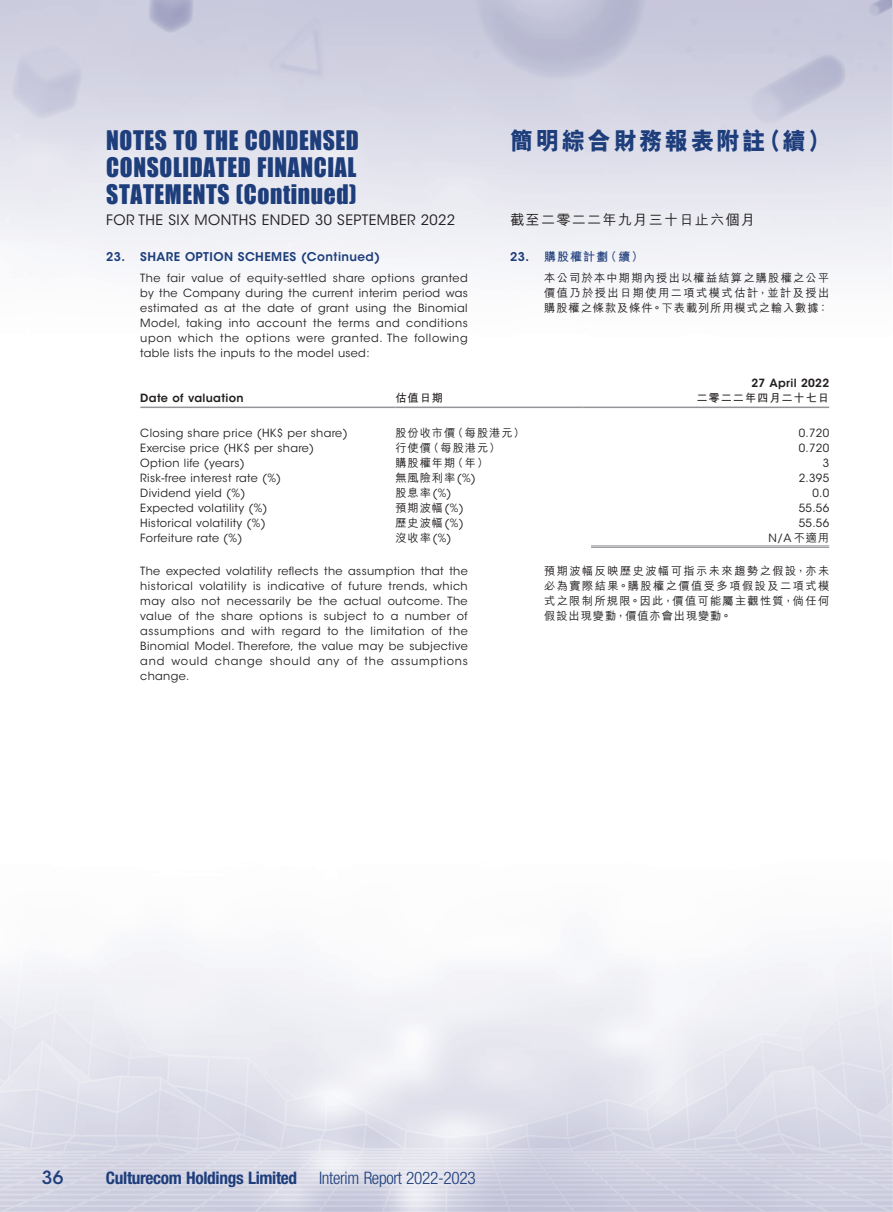
<style>
.page{position:relative;width:893px;height:1212px;background:#fff}
.page>*{position:absolute;margin:0;border:0;box-sizing:border-box;transform-origin:0 0}
.t1{font:24.75px/27px "Impact";letter-spacing:.025em;color:#1d3d7b;text-align:justify;scale:.95 1}
.t2{font:800 24.75px "M Hei HK";letter-spacing:.095em;color:#1d3d7b;scale:.95 1}
.t3{font:500 18px "ITC Avant Garde Std";color:#1d3d7b}
.t4{font:700 condensed 17.25px "Helvetica Neue LT Std";letter-spacing:-.02em;color:#1d3d7b}
.t5{font:300 condensed 17.25px "Helvetica Neue LT Std";letter-spacing:-.02em;color:#1d3d7b}
.t6{font:14.25px "ITC Avant Garde Std";letter-spacing:.03em;color:#231f20}
.t7{font:500 14.25px "M Hei HK";letter-spacing:.08em;color:#231f20}
.t8{font:600 12px "ITC Avant Garde Std";letter-spacing:.035em;color:#1d3d7b}
.t9{font:700 12px "M Hei HK";letter-spacing:.08em;color:#1d3d7b}
.t10{font:11.25px/15px "ITC Avant Garde Std";letter-spacing:.03em;color:#231f20;text-align:justify}
.t11{font:500 11.25px/15px "M Hei HK";letter-spacing:.08em;color:#231f20;text-align:justify}
.t12{font:600 11.25px "ITC Avant Garde Std";letter-spacing:.03em;color:#231f20}
.t13{font:700 11.25px "M Hei HK";letter-spacing:.08em;color:#231f20}
.s1{font-family:"ITC Avant Garde Std";font-weight:600}
.s2{font-family:"ITC Avant Garde Std";font-weight:400}
.s3{font-family:"M Hei HK";font-weight:500}
</style>
<div class="page">
<hr style="left:140px;top:407px;width:255px;height:1px;background:#939598">
<hr style="left:395px;top:407px;width:188px;height:1px;background:#939598">
<hr style="left:583px;top:407px;width:246px;height:1px;background:#939598">
<hr style="left:591px;top:545px;width:238px;height:1px;background:#939598">
<hr style="left:591px;top:547px;width:238px;height:1px;background:#939598">
<h1 class="t1" style="left:106px;top:126px;width:267px">NOTES TO THE CONDENSED CONSOLIDATED FINANCIAL STATEMENTS (Continued)</h1>
<p class="t6" style="left:106px;top:211px;width:350px">FOR THE SIX MONTHS ENDED 30 SEPTEMBER 2022</p>
<p class="t8" style="left:106px;top:249px;width:275px">23. SHARE OPTION SCHEMES (Continued)</p>
<p class="t10" style="left:140px;top:271px;width:329px">The fair value of equity-settled share options granted by the Company during the current interim period was estimated as at the date of grant using the Binomial Model, taking into account the terms and conditions upon which the options were granted. The following table lists the inputs to the model used:</p>
<h1 class="t2" style="left:510px;top:128px;width:339px">簡明綜合財務報表附註（續）</h1>
<p class="t7" style="left:510px;top:209px;width:246px">截至二零二二年九月三十日止六個月</p>
<p class="t9" style="left:510px;top:248px;width:135px"><span class="s1">23.</span> 購股權計劃（續）</p>
<p class="t11" style="left:544px;top:269px;width:286px">本公司於本中期期內授出以權益結算之購股權之公平價值乃於授出日期使用二項式模式估計，並計及授出購股權之條款及條件。下表載列所用模式之輸入數據：</p>
<p class="t12" style="left:751px;top:376px;width:79px">27 April 2022</p>
<p class="t12" style="left:140px;top:391px;width:105px">Date of valuation</p>
<p class="t13" style="left:395px;top:390px;width:49px">估值日期</p>
<p class="t13" style="left:696px;top:390px;width:134px">二零二二年四月二十七日</p>
<p class="t10" style="left:140px;top:425px;width:209px">Closing share price (HK$ per share)</p>
<p class="t11" style="left:395px;top:424px;width:131px">股份收市價（每股港元）</p>
<p class="t10" style="left:799px;top:425px;width:32px">0.720</p>
<p class="t10" style="left:140px;top:440px;width:175px">Exercise price (HK$ per share)</p>
<p class="t11" style="left:395px;top:439px;width:106px">行使價（每股港元）</p>
<p class="t10" style="left:799px;top:440px;width:32px">0.720</p>
<p class="t10" style="left:140px;top:455px;width:106px">Option life (years)</p>
<p class="t11" style="left:395px;top:454px;width:94px">購股權年期（年）</p>
<p class="t10" style="left:823px;top:455px;width:8px">3</p>
<p class="t10" style="left:140px;top:470px;width:142px">Risk-free interest rate (%)</p>
<p class="t11" style="left:395px;top:469px;width:82px">無風險利率<span class="s2">(%)</span></p>
<p class="t10" style="left:799px;top:470px;width:32px">2.395</p>
<p class="t10" style="left:140px;top:485px;width:107px">Dividend yield (%)</p>
<p class="t11" style="left:395px;top:484px;width:58px">股息率<span class="s2">(%)</span></p>
<p class="t10" style="left:812px;top:485px;width:18px">0.0</p>
<p class="t10" style="left:140px;top:500px;width:129px">Expected volatility (%)</p>
<p class="t11" style="left:395px;top:499px;width:70px">預期波幅<span class="s2">(%)</span></p>
<p class="t10" style="left:799px;top:500px;width:32px">55.56</p>
<p class="t10" style="left:140px;top:515px;width:127px">Historical volatility (%)</p>
<p class="t11" style="left:395px;top:514px;width:70px">歷史波幅<span class="s2">(%)</span></p>
<p class="t10" style="left:799px;top:515px;width:32px">55.56</p>
<p class="t10" style="left:140px;top:530px;width:104px">Forfeiture rate (%)</p>
<p class="t11" style="left:395px;top:529px;width:58px">沒收率<span class="s2">(%)</span></p>
<p class="t10" style="left:768px;top:530px;width:62px">N/A<span class="s3">不適用</span></p>
<p class="t10" style="left:140px;top:563px;width:329px">The expected volatility reflects the assumption that the historical volatility is indicative of future trends, which may also not necessarily be the actual outcome. The value of the share options is subject to a number of assumptions and with regard to the limitation of the Binomial Model. Therefore, the value may be subjective and would change should any of the assumptions change.</p>
<p class="t11" style="left:544px;top:562px;width:286px">預期波幅反映歷史波幅可指示未來趨勢之假設，亦未必為實際結果。購股權之價值受多項假設及二項式模式之限制所規限。因此，價值可能屬主觀性質，倘任何假設出現變動，價值亦會出現變動。</p>
<h2 class="t3" style="left:42px;top:1167px;width:23px">36</h2>
<h3 class="t4" style="left:106px;top:1167px;width:193px">Culturecom Holdings Limited</h3>
<h3 class="t5" style="left:319px;top:1168px;width:158px">Interim Report 2022-2023</h3>
</div>
